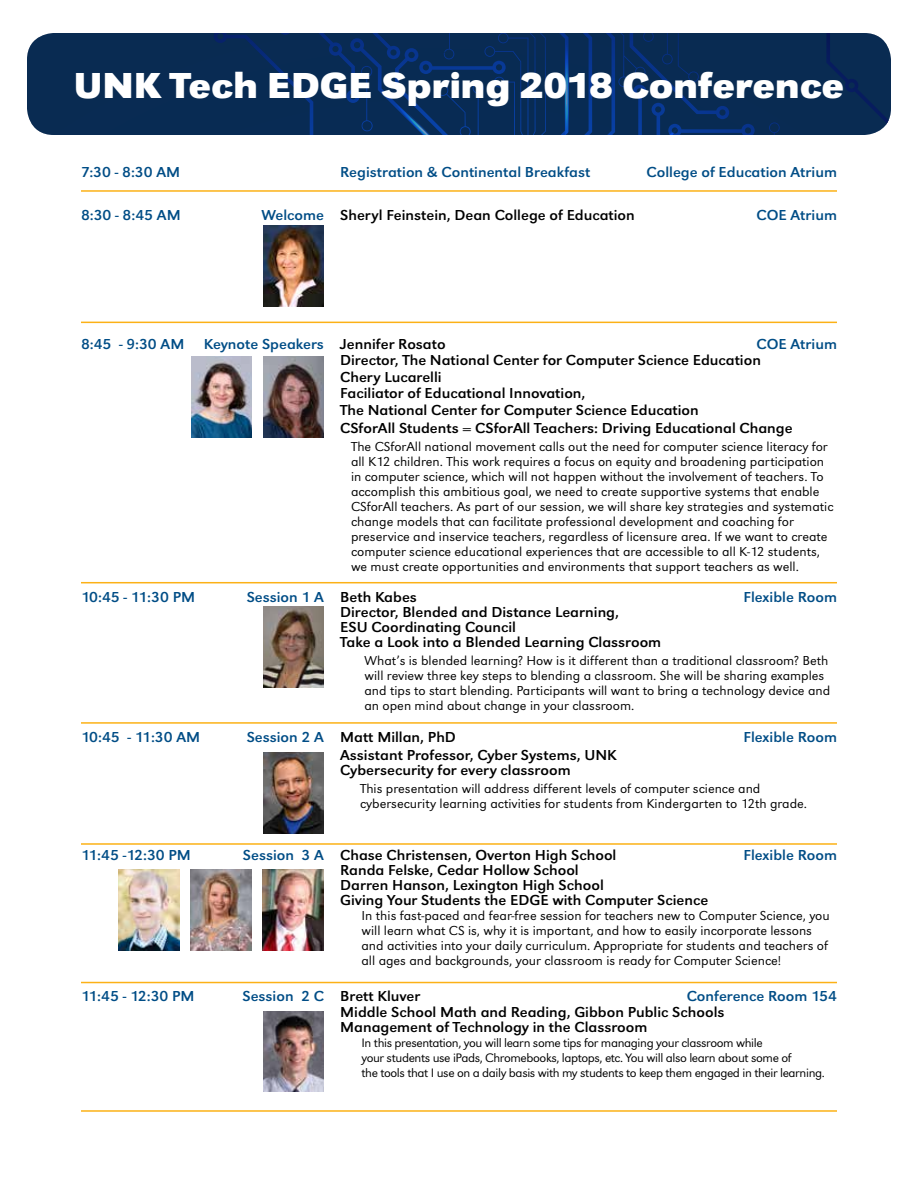
<style>
.page{position:relative;width:918px;height:1188px;background:#fff}
.page>*{position:absolute;margin:0;border:0;box-sizing:border-box;transform-origin:0 0}
.t1{font:37.5px "URW Grotesk TOT Bol Wid";color:#fff}
.t2{font:15px/15px "URW Grotesk TOT Reg Wid";color:#000}
.t3{font:15px "URW Grotesk TOT Reg Wid";color:#004d86}
.t4{font:13.5px/15px "URW Grotesk TOT Lig Wid";color:#000}
.t5{font:12.75px/15px "URW Grotesk TOT Lig Wid";letter-spacing:-.03em;color:#000}
.s1{color:#004d86}
.s2{color:#000}
</style>
<div class="page">
<svg style="left:869px;top:33px;width:20px;height:92px"></svg>
<img style="left:263px;top:226px;width:61px;height:81px">
<img style="left:191px;top:357px;width:61px;height:81px">
<img style="left:263px;top:357px;width:61px;height:81px">
<hr style="left:81px;top:190px;width:756px;height:2px;background:#fcb116">
<hr style="left:81px;top:322px;width:756px;height:1px;background:#fcb116">
<hr style="left:81px;top:722px;width:756px;height:2px;background:#fcb116">
<hr style="left:81px;top:843px;width:756px;height:2px;background:#fcb116">
<hr style="left:81px;top:982px;width:756px;height:1px;background:#fcb116">
<hr style="left:81px;top:582px;width:756px;height:1px;background:#fcb116">
<hr style="left:81px;top:1110px;width:756px;height:2px;background:#fcb116">
<svg style="left:27px;top:33px;width:864px;height:102px;background:#082c57"></svg>
<img style="left:263px;top:606px;width:61px;height:81px">
<img style="left:263px;top:752px;width:61px;height:81px">
<img style="left:262px;top:869px;width:61px;height:81px">
<img style="left:190px;top:869px;width:61px;height:81px">
<img style="left:118px;top:869px;width:61px;height:81px">
<img style="left:263px;top:1011px;width:61px;height:81px">
<h1 class="t1" style="left:74px;top:63px;width:772px">UNK Tech EDGE Spring 2018 Conference</h1>
<p class="t3" style="left:81px;top:164px;width:101px">7:30 - 8:30 AM</p>
<p class="t3" style="left:340px;top:164px;width:252px">Registration &amp; Continental Breakfast</p>
<p class="t3" style="left:647px;top:164px;width:192px">College of Education Atrium</p>
<p class="t3" style="left:81px;top:207px;width:101px">8:30 - 8:45 AM</p>
<p class="t2" style="left:261px;top:208px;width:375px"><span class="s1">Welcome</span> Sheryl Feinstein, Dean College of Education</p>
<p class="t3" style="left:757px;top:207px;width:82px">COE Atrium</p>
<p class="t3" style="left:81px;top:335px;width:105px">8:45 - 9:30 AM</p>
<p class="t3" style="left:204px;top:335px;width:243px">Keynote Speakers <span class="s2">Jennifer Rosato</span></p>
<p class="t3" style="left:757px;top:335px;width:82px">COE Atrium</p>
<p class="t2" style="left:340px;top:352px;width:422px;line-height:16.5px">Director, The National Center for Computer Science Education Chery Lucarelli<br>Faciliator of Educational Innovation,<br>The National Center for Computer Science Education</p>
<p class="t2" style="left:340px;top:420px;width:454px">CSforAll Students = CSforAll Teachers: Driving Educational Change</p>
<p class="t4" style="left:351px;top:439px;width:484px">The CSforAll national movement calls out the need for computer science literacy for all K12 children. This work requires a focus on equity and broadening participation in computer science, which will not happen without the involvement of teachers. To accomplish this ambitious goal, we need to create supportive systems that enable CSforAll teachers. As part of our session, we will share key strategies and systematic change models that can facilitate professional development and coaching for preservice and inservice teachers, regardless of licensure area. If we want to create computer science educational experiences that are accessible to all K-12 students, we must create opportunities and environments that support teachers as well.</p>
<p class="t3" style="left:81px;top:589px;width:116px">10:45 - 11:30 PM</p>
<p class="t3" style="left:247px;top:589px;width:172px">Session 1 A <span class="s2">Beth Kabes</span></p>
<p class="t3" style="left:744px;top:589px;width:95px">Flexible Room</p>
<p class="t2" style="left:340px;top:605px;width:323px">Director, Blended and Distance Learning,<br>ESU Coordinating Council<br>Take a Look into a Blended Learning Classroom</p>
<p class="t4" style="left:364px;top:653px;width:467px">What’s is blended learning? How is it different than a traditional classroom? Beth will review three key steps to blending a classroom. She will be sharing examples and tips to start blending. Participants will want to bring a technology device and an open mind about change in your classroom.</p>
<p class="t3" style="left:81px;top:728px;width:121px">10:45 - 11:30 AM</p>
<p class="t2" style="left:247px;top:729px;width:211px"><span class="s1">Session 2 A</span> Matt Millan, PhD</p>
<p class="t3" style="left:744px;top:728px;width:95px">Flexible Room</p>
<p class="t2" style="left:340px;top:747px;width:278px">Assistant Professor, Cyber Systems, UNK<br>Cybersecurity for every classroom</p>
<p class="t4" style="left:360px;top:781px;width:449px">This presentation will address different levels of computer science and cybersecurity learning activities for students from Kindergarten to 12th grade.</p>
<p class="t3" style="left:81px;top:846px;width:111px">11:45 -12:30 PM</p>
<p class="t2" style="left:243px;top:847px;width:375px"><span class="s1">Session 3 A</span> Chase Christensen, Overton High School</p>
<p class="t3" style="left:744px;top:846px;width:95px">Flexible Room</p>
<p class="t2" style="left:340px;top:862px;width:370px">Randa Felske, Cedar Hollow School<br>Darren Hanson, Lexington High School<br>Giving Your Students the EDGE with Computer Science</p>
<p class="t4" style="left:362px;top:908px;width:470px">In this fast-paced and fear-free session for teachers new to Computer Science, you will learn what CS is, why it is important, and how to easily incorporate lessons and activities into your daily curriculum. Appropriate for students and teachers of all ages and backgrounds, your classroom is ready for Computer Science!</p>
<p class="t3" style="left:81px;top:987px;width:115px">11:45 - 12:30 PM</p>
<p class="t2" style="left:243px;top:988px;width:179px"><span class="s1">Session 2 C</span> Brett Kluver</p>
<p class="t3" style="left:687px;top:987px;width:152px">Conference Room 154</p>
<p class="t2" style="left:340px;top:1005px;width:386px">Middle School Math and Reading, Gibbon Public Schools<br>Management of Technology in the Classroom</p>
<p class="t5" style="left:362px;top:1035px;width:465px">In this presentation, you will learn some tips for managing your classroom while<br>your students use iPads, Chromebooks, laptops, etc. You will also learn about some of<br>the tools that I use on a daily basis with my students to keep them engaged in their learning.</p>
</div>
